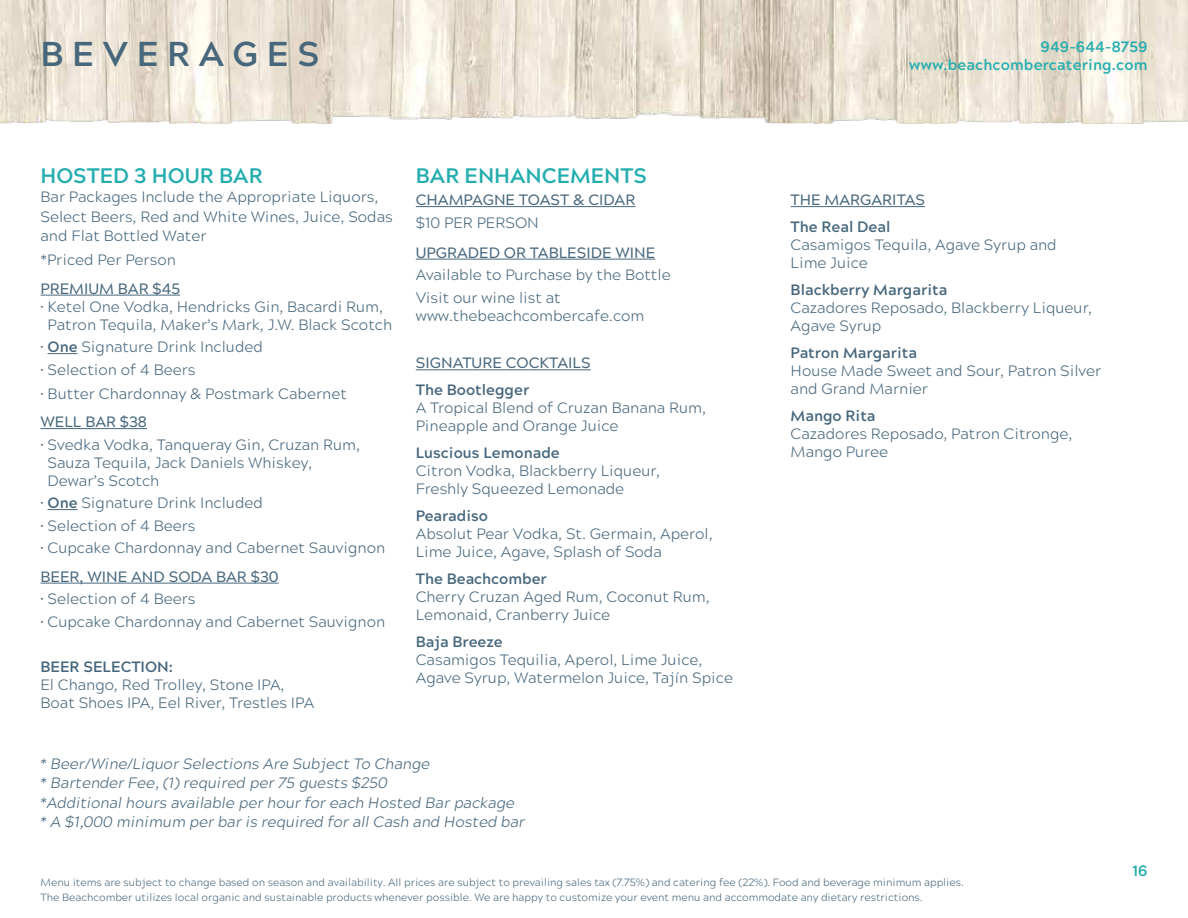
<style>
.page{position:relative;width:1188px;height:918px;background:#fff}
.page>*{position:absolute;margin:0;border:0;box-sizing:border-box;transform-origin:0 0}
.t1{font:700 34.5px "Acherus Grotesque";letter-spacing:.25em;color:#47677d}
.t2{font:700 21px "Acherus Grotesque";color:#24adae}
.t3{font:300 15px/18px "Acherus Grotesque";color:#47677d}
.t4{font:italic 300 15px/19.5px "Acherus Grotesque";color:#47677d}
.t5{font:700 15px "Acherus Grotesque";color:#47677d}
.t6{font:500 15px "Acherus Grotesque";color:#47677d}
.t7{font:700 15px/18px "Acherus Grotesque";letter-spacing:.01em;color:#24adae;text-align:right}
.t8{font:300 10.5px/15px "Acherus Grotesque";color:#47677d}
.s1{font-weight:700}
</style>
<div class="page">
<img style="left:0;top:0;width:1188px;height:123px">
<hr style="left:40px;top:295px;width:140px;height:1px;background:#47677d">
<hr style="left:48px;top:353px;width:30px;height:1px;background:#47677d">
<hr style="left:40px;top:428px;width:107px;height:1px;background:#47677d">
<hr style="left:48px;top:509px;width:30px;height:1px;background:#47677d">
<hr style="left:40px;top:583px;width:239px;height:1px;background:#47677d">
<hr style="left:416px;top:206px;width:219px;height:1px;background:#47677d">
<hr style="left:416px;top:259px;width:239px;height:1px;background:#47677d">
<hr style="left:416px;top:369px;width:175px;height:1px;background:#47677d">
<hr style="left:791px;top:206px;width:134px;height:1px;background:#47677d">
<h1 class="t1" style="left:40px;top:25px;width:281px">BEVERAGES</h1>
<h2 class="t2" style="left:40px;top:157px;width:224px">HOSTED 3 HOUR BAR</h2>
<p class="t3" style="left:40px;top:186px;width:354px;line-height:19.5px">Bar Packages Include the Appropriate Liquors,<br>Select Beers, Red and White Wines, Juice, Sodas and Flat Bottled Water</p>
<p class="t3" style="left:40px;top:250px;width:137px">*Priced Per Person</p>
<p class="t6" style="left:40px;top:276px;width:141px">PREMIUM BAR $45</p>
<p class="t3" style="left:40px;top:297px;width:353px;text-align:center">• Ketel One Vodka, Hendricks Gin, Bacardi Rum,<br>Patron Tequila, Maker’s Mark, J.W. Black Scotch</p>
<p class="t3" style="left:40px;top:337px;width:224px">• <span class="s1">One</span> Signature Drink Included</p>
<p class="t3" style="left:40px;top:360px;width:157px">• Selection of 4 Beers</p>
<p class="t3" style="left:40px;top:384px;width:308px">• Butter Chardonnay &amp; Postmark Cabernet</p>
<p class="t6" style="left:40px;top:409px;width:108px">WELL BAR $38</p>
<p class="t3" style="left:48px;top:435px;width:314px;text-indent:-7px">• Svedka Vodka, Tanqueray Gin, Cruzan Rum,<br>Sauza Tequila, Jack Daniels Whiskey,<br>Dewar’s Scotch</p>
<p class="t3" style="left:40px;top:493px;width:224px">• <span class="s1">One</span> Signature Drink Included</p>
<p class="t3" style="left:40px;top:516px;width:157px">• Selection of 4 Beers</p>
<p class="t3" style="left:40px;top:538px;width:346px">• Cupcake Chardonnay and Cabernet Sauvignon</p>
<p class="t6" style="left:40px;top:564px;width:240px">BEER, WINE AND SODA BAR $30</p>
<p class="t3" style="left:40px;top:589px;width:157px">• Selection of 4 Beers</p>
<p class="t3" style="left:40px;top:612px;width:346px">• Cupcake Chardonnay and Cabernet Sauvignon</p>
<p class="t5" style="left:40px;top:654px;width:134px">BEER SELECTION:</p>
<p class="t3" style="left:40px;top:675px;width:275px">El Chango, Red Trolley, Stone IPA,<br>Boat Shoes IPA, Eel River, Trestles IPA</p>
<h2 class="t2" style="left:416px;top:157px;width:233px">BAR ENHANCEMENTS</h2>
<p class="t6" style="left:416px;top:187px;width:221px">CHAMPAGNE TOAST &amp; CIDAR</p>
<p class="t3" style="left:416px;top:213px;width:125px">$10 PER PERSON</p>
<p class="t6" style="left:416px;top:240px;width:241px">UPGRADED OR TABLESIDE WINE</p>
<p class="t3" style="left:416px;top:263px;width:256px;line-height:22.5px">Available to Purchase by the Bottle<br>Visit our wine list at</p>
<p class="t3" style="left:416px;top:306px;width:230px">www.thebeachcombercafe.com</p>
<p class="t6" style="left:416px;top:350px;width:176px">SIGNATURE COCKTAILS</p>
<p class="t5" style="left:416px;top:377px;width:115px">The Bootlegger</p>
<p class="t3" style="left:416px;top:398px;width:292px">A Tropical Blend of Cruzan Banana Rum,<br>Pineapple and Orange Juice</p>
<p class="t5" style="left:416px;top:440px;width:145px">Luscious Lemonade</p>
<p class="t3" style="left:416px;top:461px;width:246px">Citron Vodka, Blackberry Liqueur,<br>Freshly Squeezed Lemonade</p>
<p class="t5" style="left:416px;top:503px;width:74px">Pearadiso</p>
<p class="t3" style="left:416px;top:524px;width:298px">Absolut Pear Vodka, St. Germain, Aperol,<br>Lime Juice, Agave, Splash of Soda</p>
<p class="t5" style="left:416px;top:566px;width:133px">The Beachcomber</p>
<p class="t3" style="left:416px;top:587px;width:295px">Cherry Cruzan Aged Rum, Coconut Rum,<br>Lemonaid, Cranberry Juice</p>
<p class="t5" style="left:416px;top:629px;width:88px">Baja Breeze</p>
<p class="t3" style="left:416px;top:650px;width:319px">Casamigos Tequilia, Aperol, Lime Juice,<br>Agave Syrup, Watermelon Juice, Tajín Spice</p>
<p class="t4" style="left:40px;top:753px;width:486px">* Beer/Wine/Liquor Selections Are Subject To Change<br>* Bartender Fee, (1) required per 75 guests $250<br>*Additional hours available per hour for each Hosted Bar package * A $1,000 minimum per bar is required for all Cash and Hosted bar</p>
<p class="t7" style="left:909px;top:37px;width:240px">949-644-8759 www.beachcombercatering.com</p>
<p class="t6" style="left:791px;top:187px;width:136px">THE MARGARITAS</p>
<p class="t5" style="left:791px;top:214px;width:101px">The Real Deal</p>
<p class="t3" style="left:791px;top:235px;width:268px">Casamigos Tequila, Agave Syrup and<br>Lime Juice</p>
<p class="t5" style="left:791px;top:277px;width:158px">Blackberry Margarita</p>
<p class="t3" style="left:791px;top:298px;width:303px">Cazadores Reposado, Blackberry Liqueur,<br>Agave Syrup</p>
<p class="t5" style="left:791px;top:340px;width:128px">Patron Margarita</p>
<p class="t3" style="left:791px;top:361px;width:312px">House Made Sweet and Sour, Patron Silver and Grand Marnier</p>
<p class="t5" style="left:791px;top:403px;width:86px">Mango Rita</p>
<p class="t3" style="left:791px;top:424px;width:283px">Cazadores Reposado, Patron Citronge,<br>Mango Puree</p>
<p class="t8" style="left:40px;top:874px;width:925px">Menu items are subject to change based on season and availability. All prices are subject to prevailing sales tax (7.75%) and catering fee (22%). Food and beverage minimum applies.<br>The Beachcomber utilizes local organic and sustainable products whenever possible. We are happy to customize your event menu and accommodate any dietary restrictions.</p>
<p class="t7" style="left:1133px;top:861px;width:16px">16</p>
</div>
